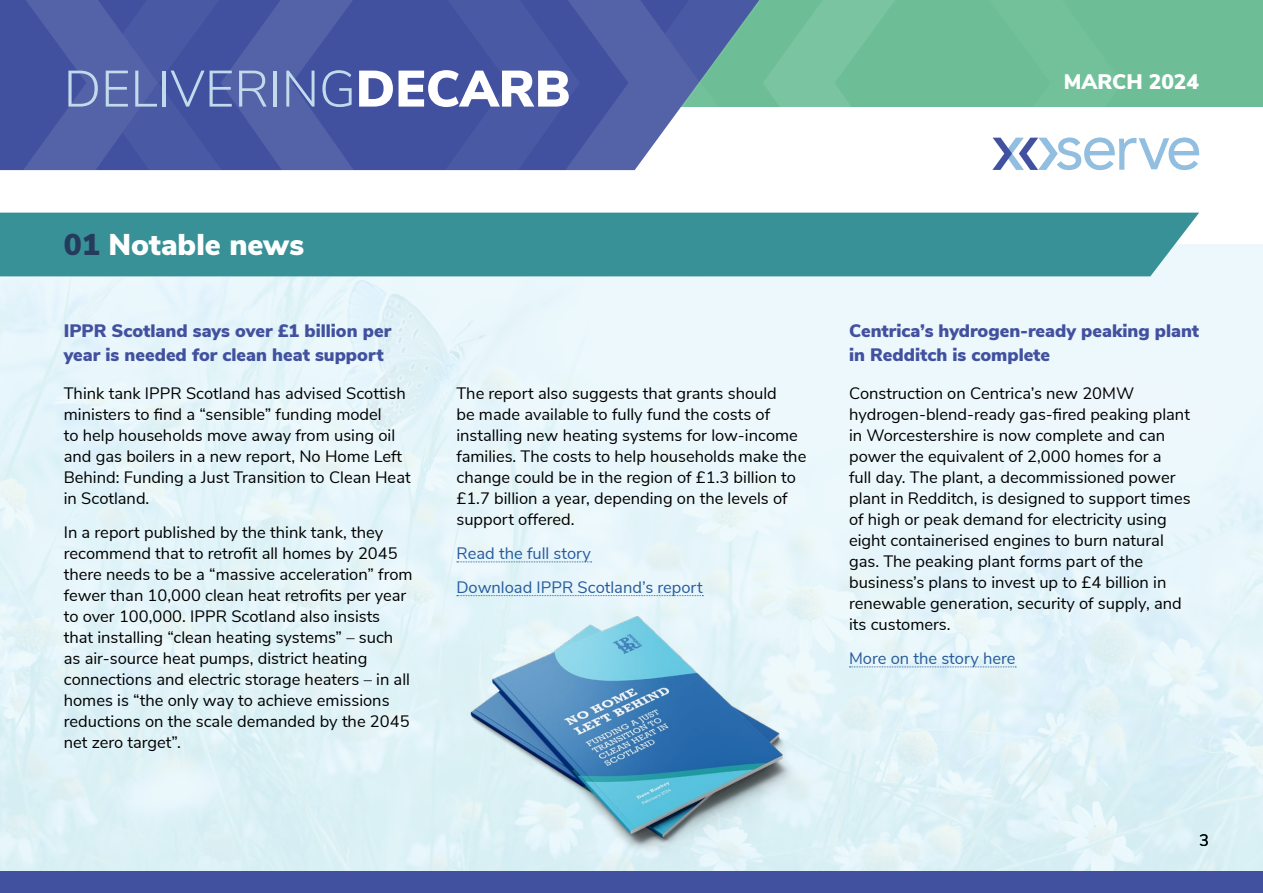
<style>
.page{position:relative;width:1263px;height:893px;background:#fff}
.page>*{position:absolute;margin:0;border:0;box-sizing:border-box;transform-origin:0 0}
.t1{font:300 51px "Nunito Sans";color:#c0dbeb}
.t2{font:900 30px "Nunito Sans";color:#fff}
.t3{font:900 21px "Nunito Sans";color:#fff}
.t4{font:900 18px/24px "Nunito Sans";color:#42519f}
.t5{font:16.5px/21px "Nunito Sans";color:#000}
.t6{font:16.5px/33.8px "Nunito Sans";color:#275b9b}
.s1{font-weight:900;color:#fff}
.s2{color:#263a5d}
</style>
<div class="page">
<div style="left:361px;top:0;width:902px;height:106px;background:#6dbe97"></div>
<div style="left:0;top:872px;width:1263px;height:21px;background:#42519f"></div>
<svg style="left:0;top:0;width:1199px;height:170px"></svg>
<div style="left:0;top:244px;width:1263px;height:628px;background:linear-gradient(to bottom,#edf8fc,#dcf1f6)"></div>
<div style="left:0;top:213px;width:1199px;height:63px;background:#379197"></div>
<svg style="left:457px;top:561px;width:135px;height:1px"></svg>
<svg style="left:849px;top:666px;width:167px;height:1px"></svg>
<img style="left:456px;top:595px;width:350px;height:266px">
<h1 class="t1" style="left:64px;top:52px;width:508px">DELIVERING<span class="s1">DECARB</span></h1>
<p class="t3" style="left:1064px;top:67px;width:137px">MARCH 2024</p>
<h2 class="t2" style="left:64px;top:223px;width:242px"><span class="s2">01</span> Notable news</h2>
<p class="t4" style="left:64px;top:318px;width:329px">IPPR Scotland says over £1 billion per year is needed for clean heat support</p>
<p class="t5" style="left:64px;top:382px;width:348px">Think tank IPPR Scotland has advised Scottish ministers to find a “sensible” funding model<br>to help households move away from using oil and gas boilers in a new report, No Home Left Behind: Funding a Just Transition to Clean Heat in Scotland.</p>
<p class="t5" style="left:64px;top:521px;width:350px">In a report published by the think tank, they recommend that to retrofit all homes by 2045 there needs to be a “massive acceleration” from fewer than 10,000 clean heat retrofits per year to over 100,000. IPPR Scotland also insists that installing “clean heating systems” – such as air-source heat pumps, district heating connections and electric storage heaters – in all homes is “the only way to achieve emissions reductions on the scale demanded by the 2045 net zero target”.</p>
<p class="t5" style="left:456px;top:382px;width:351px">The report also suggests that grants should<br>be made available to fully fund the costs of installing new heating systems for low-income families. The costs to help households make the change could be in the region of £1.3 billion to £1.7 billion a year, depending on the levels of support offered.</p>
<p class="t6" style="left:456px;top:535px;width:248px">Read the full story<br>Download IPPR Scotland’s report</p>
<p class="t4" style="left:849px;top:318px;width:352px">Centrica’s hydrogen-ready peaking plant in Redditch is complete</p>
<p class="t5" style="left:849px;top:382px;width:343px">Construction on Centrica’s new 20MW hydrogen-blend-ready gas-fired peaking plant in Worcestershire is now complete and can power the equivalent of 2,000 homes for a<br>full day. The plant, a decommissioned power plant in Redditch, is designed to support times of high or peak demand for electricity using eight containerised engines to burn natural gas. The peaking plant forms part of the business’s plans to invest up to £4 billion in renewable generation, security of supply, and its customers.</p>
<p class="t6" style="left:849px;top:640px;width:168px">More on the story here</p>
<p class="t5" style="left:1199px;top:829px;width:11px">3</p>
</div>
